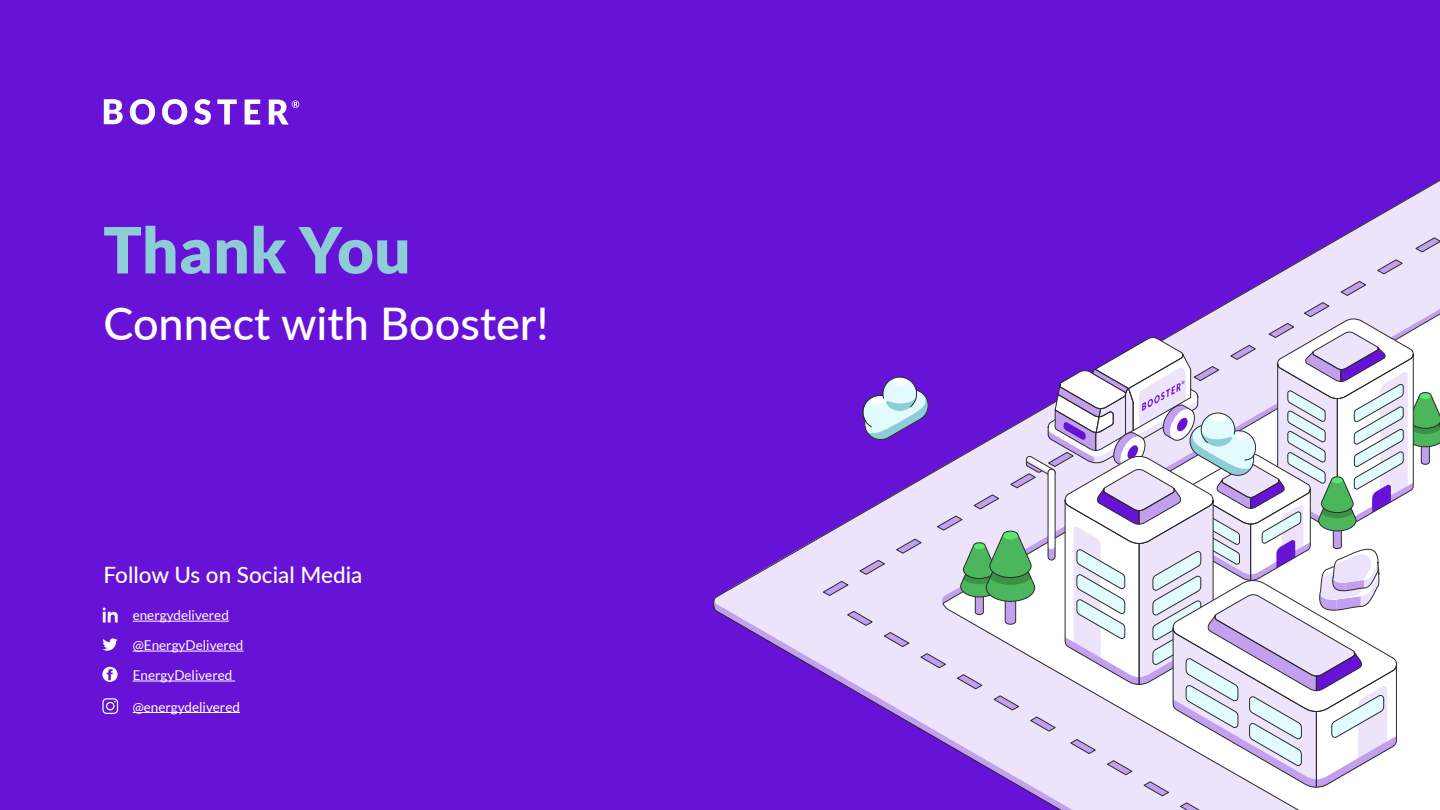
<style>
.page{position:relative;width:1440px;height:810px;background:#6712d7}
.page>*{position:absolute;margin:0;border:0;box-sizing:border-box;transform-origin:0 0}
.t1{font:900 63.75px "Lato";color:#8ccdd6}
.t2{font:500 45px "Lato";color:#fff}
.t3{font:500 22.5px "Lato";color:#fff}
.t4{font:13.5px "Lato";color:#fff}
</style>
<div class="page">
<svg style="left:713px;top:180px;width:727px;height:493px"></svg>
<svg style="left:822px;top:302px;width:618px;height:508px"></svg>
<svg style="left:104px;top:99px;width:19px;height:25px"></svg>
<svg style="left:130px;top:99px;width:25px;height:26px"></svg>
<svg style="left:162px;top:99px;width:25px;height:26px"></svg>
<svg style="left:194px;top:99px;width:17px;height:26px"></svg>
<svg style="left:217px;top:99px;width:20px;height:25px"></svg>
<svg style="left:245px;top:99px;width:15px;height:26px"></svg>
<svg style="left:269px;top:100px;width:30px;height:25px"></svg>
<hr style="left:133px;top:621px;width:96px;height:1px;background:#fff">
<hr style="left:133px;top:651px;width:111px;height:1px;background:#fff">
<hr style="left:133px;top:681px;width:102px;height:1px;background:#fff">
<hr style="left:133px;top:712px;width:107px;height:1px;background:#fff">
<svg style="left:102px;top:667px;width:16px;height:15px"></svg>
<svg style="left:102px;top:698px;width:16px;height:16px"></svg>
<svg style="left:103px;top:608px;width:15px;height:14px"></svg>
<svg style="left:102px;top:638px;width:16px;height:13px"></svg>
<h1 class="t1" style="left:104px;top:213px;width:309px">Thank You</h1>
<h2 class="t2" style="left:104px;top:291px;width:447px">Connect with Booster!</h2>
<h3 class="t3" style="left:104px;top:558px;width:260px">Follow Us on Social Media</h3>
<p class="t4" style="left:133px;top:608px;width:98px">energydelivered</p>
<p class="t4" style="left:133px;top:638px;width:112px">@EnergyDelivered</p>
<p class="t4" style="left:133px;top:668px;width:101px">EnergyDelivered</p>
<p class="t4" style="left:133px;top:699px;width:109px">@energydelivered</p>
</div>
